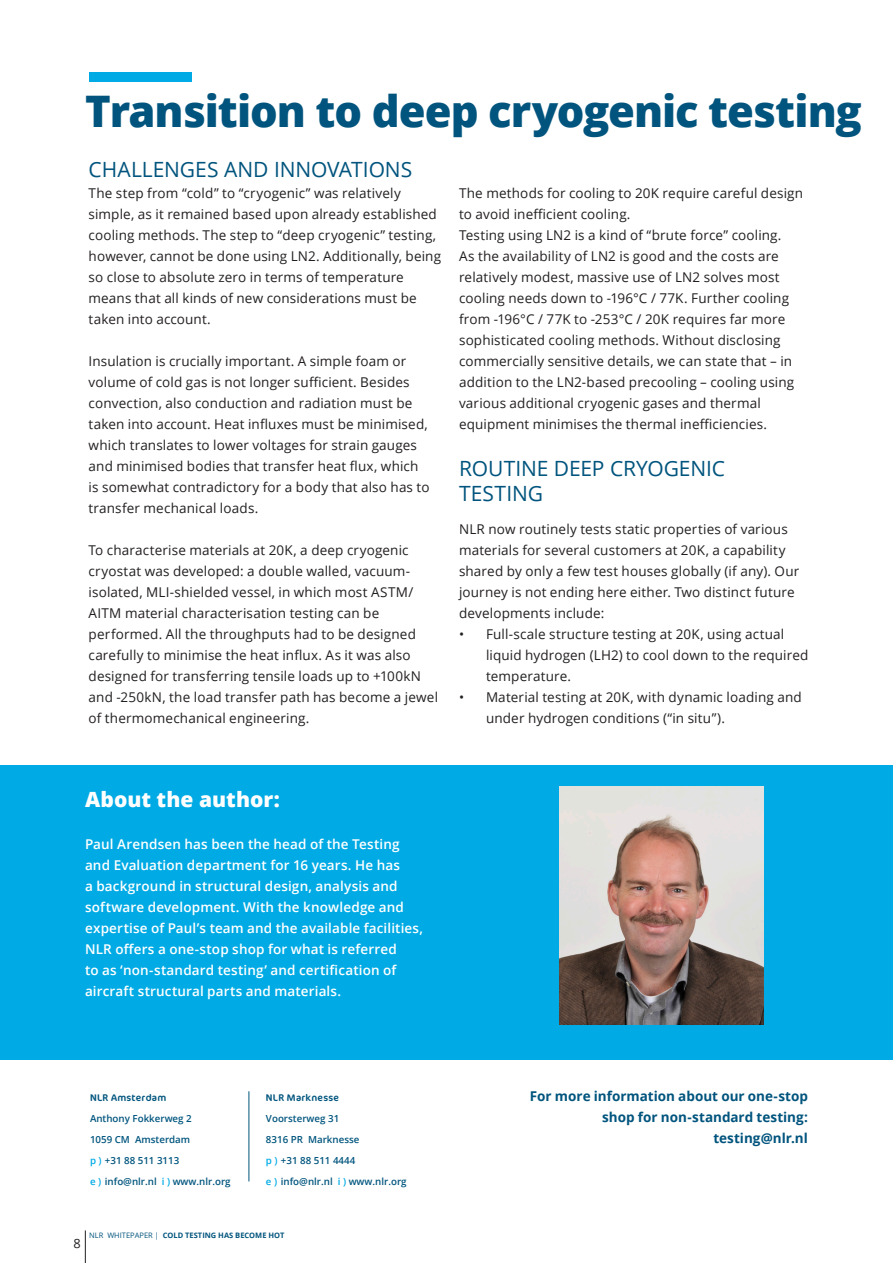
<style>
.page{position:relative;width:893px;height:1263px;background:#fff}
.page>*{position:absolute;margin:0;border:0;box-sizing:border-box;transform-origin:0 0}
.Titel_02{font:800 43.5px "Open Sans";letter-spacing:-.025em;color:#01547d}
.Aleineakop_3{font:21px/25.2px "Open Sans";letter-spacing:-.005em;color:#01547d}
.Introtekst{font:800 21px "Open Sans";color:#fff}
.Introtekst-2{font:13.5px/21px "Open Sans";letter-spacing:.01em;color:#231f20}
.Introtekst-3{font:600 13.5px/21px "Open Sans";letter-spacing:.01em;color:#fff}
.Introtekst-4{font:700 13.5px "Open Sans";color:#01547d}
.t1{font:12.75px "Open Sans";color:#231f20}
.t2{font:600 9.75px "Open Sans";color:#01557e}
.t3{font:9.75px "Cocon OT";letter-spacing:.03em;color:#01557e}
.t4{font:700 7.5px "Open Sans";color:#01547d}
.s1{color:#00abe5}
.s2{font-weight:400}
</style>
<div class="page">
<div style="left:0;top:765px;width:893px;height:294px;background:#00abe5"></div>
<div style="left:89px;top:72px;width:102px;height:10px;background:#00abe5"></div>
<img style="left:560px;top:786px;width:203px;height:239px">
<hr style="left:85px;top:1230px;width:1px;height:33px;background:#231f20">
<hr style="left:249px;top:1091px;width:1px;height:90px;background:#01557e">
<p class="Titel_02" style="left:85px;top:78px;width:778px">Transition to deep cryogenic testing</p>
<p class="Aleineakop_3" style="left:89px;top:157px;width:325px">CHALLENGES AND INNOVATIONS</p>
<p class="Introtekst-2" style="left:89px;top:183px;width:354px">The step from “cold” to “cryogenic” was relatively simple, as it remained based upon already established cooling methods. The step to “deep cryogenic” testing, however, cannot be done using LN2. Additionally, being so close to absolute zero in terms of temperature means that all kinds of new considerations must be taken into account.</p>
<p class="Introtekst-2" style="left:89px;top:351px;width:342px">Insulation is crucially important. A simple foam or volume of cold gas is not longer sufficient. Besides convection, also conduction and radiation must be taken into account. Heat influxes must be minimised, which translates to lower voltages for strain gauges and minimised bodies that transfer heat flux, which is somewhat contradictory for a body that also has to transfer mechanical loads.</p>
<p class="Introtekst-2" style="left:89px;top:540px;width:351px">To characterise materials at 20K, a deep cryogenic cryostat was developed: a double walled, vacuum&shy;isolated, MLI-shielded vessel, in which most ASTM/ AITM material characterisation testing can be performed. All the throughputs had to be designed carefully to minimise the heat influx. As it was also designed for transferring tensile loads up to +100kN and -250kN, the load transfer path has become a jewel of thermomechanical engineering.</p>
<p class="Introtekst-2" style="left:459px;top:183px;width:346px">The methods for cooling to 20K require careful design to avoid inefficient cooling.</p>
<p class="Introtekst-2" style="left:459px;top:225px;width:337px">Testing using LN2 is a kind of “brute force” cooling.<br>As the availability of LN2 is good and the costs are relatively modest, massive use of LN2 solves most cooling needs down to -196°C / 77K. Further cooling from -196°C / 77K to -253°C / 20K requires far more sophisticated cooling methods. Without disclosing commercially sensitive details, we can state that – in addition to the LN2-based precooling – cooling using various additional cryogenic gases and thermal equipment minimises the thermal inefficiencies.</p>
<p class="Aleineakop_3" style="left:459px;top:455px;width:268px">ROUTINE DEEP CRYOGENIC<br>TESTING</p>
<p class="Introtekst-2" style="left:459px;top:519px;width:342px">NLR now routinely tests static properties of various materials for several customers at 20K, a capability shared by only a few test houses globally (if any). Our journey is not ending here either. Two distinct future developments include:</p>
<p class="Introtekst-2" style="left:486px;top:624px;width:324px;text-indent:-27px">• Full-scale structure testing at 20K, using actual liquid hydrogen (LH2) to cool down to the required temperature.</p>
<p class="Introtekst-2" style="left:486px;top:687px;width:317px;text-indent:-27px">• Material testing at 20K, with dynamic loading and under hydrogen conditions (“in situ”).</p>
<p class="Introtekst" style="left:85px;top:784px;width:196px">About the author:</p>
<p class="Introtekst-3" style="left:85px;top:834px;width:340px">Paul Arendsen has been the head of the Testing and Evaluation department for 16 years. He has<br>a background in structural design, analysis and software development. With the knowledge and expertise of Paul’s team and the available facilities, NLR offers a one-stop shop for what is referred<br>to as ‘non-standard testing’ and certification of aircraft structural parts and materials.</p>
<p class="t3" style="left:90px;top:1091px;width:78px">NLR Amsterdam</p>
<p class="t2" style="left:90px;top:1112px;width:103px">Anthony Fokkerweg 2</p>
<p class="t2" style="left:90px;top:1133px;width:102px">1059 CM Amsterdam</p>
<p class="t2" style="left:90px;top:1154px;width:91px"><span class="s1">p )</span> +31 88 511 3113</p>
<p class="t2" style="left:90px;top:1175px;width:142px"><span class="s1">e )</span> info@nlr.nl <span class="s1">i )</span> www.nlr.org</p>
<p class="t3" style="left:266px;top:1091px;width:74px">NLR Marknesse</p>
<p class="t2" style="left:266px;top:1112px;width:75px">Voorsterweg 31</p>
<p class="t2" style="left:266px;top:1133px;width:95px">8316 PR Marknesse</p>
<p class="t2" style="left:266px;top:1154px;width:91px"><span class="s1">p )</span> +31 88 511 4444</p>
<p class="t2" style="left:266px;top:1175px;width:142px"><span class="s1">e )</span> info@nlr.nl <span class="s1">i )</span> www.nlr.org</p>
<p class="t1" style="left:73px;top:1235px;width:9px">8</p>
<p class="t4" style="left:89px;top:1230px;width:197px"><span class="s2">NLR WHITEPAPER |</span> COLD TESTING HAS BECOME HOT</p>
<p class="Introtekst-4" style="left:530px;top:1087px;width:280px">For more information about our one-stop</p>
<p class="Introtekst-4" style="left:602px;top:1108px;width:207px">shop for non-standard testing:</p>
<p class="Introtekst-4" style="left:713px;top:1129px;width:96px">testing@nlr.nl</p>
</div>
